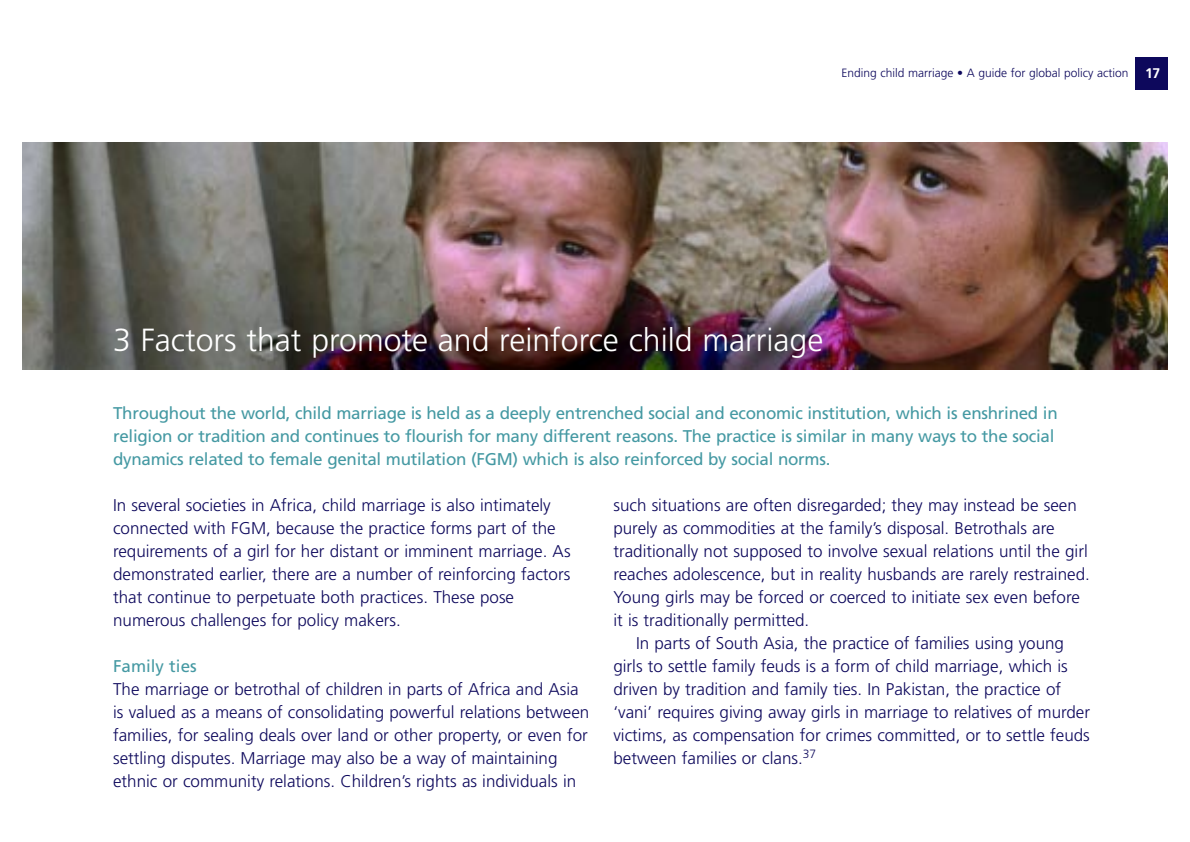
<style>
.page{position:relative;width:1190px;height:842px;background:#fff}
.page>*{position:absolute;margin:0;border:0;box-sizing:border-box;transform-origin:0 0}
.t1{font:300 32px "Frutiger";color:#fff}
.t2{font:300 17px/23px "Frutiger";color:#0d085c}
.t3{font:17px/23px "Frutiger";letter-spacing:-.015em;color:#4599a3}
.t4{font:300 12px "Frutiger";color:#0d085c}
.s1{font-weight:700;font-size:14px;color:#fff}
</style>
<div class="page">
<img style="left:22px;top:143px;width:1146px;height:227px">
<div style="left:1136px;top:58px;width:32px;height:32px;background:#0d085c"></div>
<p class="t4" style="left:842px;top:68px;width:320px">Ending child marriage • A guide for global policy action <span class="s1">17</span></p>
<h1 class="t1" style="left:113px;top:327px;width:712px">3 Factors that promote and reinforce child marriage</h1>
<p class="t3" style="left:113px;top:403px;width:946px">Throughout the world, child marriage is held as a deeply entrenched social and economic institution, which is enshrined in religion or tradition and continues to flourish for many different reasons. The practice is similar in many ways to the social dynamics related to female genital mutilation (FGM) which is also reinforced by social norms.</p>
<p class="t2" style="left:113px;top:495px;width:459px">In several societies in Africa, child marriage is also intimately connected with FGM, because the practice forms part of the requirements of a girl for her distant or imminent marriage. As demonstrated earlier, there are a number of reinforcing factors that continue to perpetuate both practices. These pose numerous challenges for policy makers.</p>
<p class="t3" style="left:113px;top:656px;width:85px">Family ties</p>
<p class="t2" style="left:113px;top:679px;width:478px">The marriage or betrothal of children in parts of Africa and Asia is valued as a means of consolidating powerful relations between families, for sealing deals over land or other property, or even for settling disputes. Marriage may also be a way of maintaining ethnic or community relations. Children’s rights as individuals in</p>
<p class="t2" style="left:613px;top:495px;width:465px">such situations are often disregarded; they may instead be seen</p>
<p class="t2" style="left:613px;top:518px;width:443px">purely as commodities at the family’s disposal. Betrothals are</p>
<p class="t2" style="left:613px;top:541px;width:476px">traditionally not supposed to involve sexual relations until the girl</p>
<p class="t2" style="left:613px;top:564px;width:478px">reaches adolescence, but in reality husbands are rarely restrained.</p>
<p class="t2" style="left:613px;top:587px;width:468px">Young girls may be forced or coerced to initiate sex even before</p>
<p class="t2" style="left:613px;top:610px;width:197px">it is traditionally permitted.</p>
<p class="t2" style="left:636px;top:633px;width:429px">In parts of South Asia, the practice of families using young</p>
<p class="t2" style="left:613px;top:656px;width:456px">girls to settle family feuds is a form of child marriage, which is</p>
<p class="t2" style="left:613px;top:679px;width:449px">driven by tradition and family ties. In Pakistan, the practice of</p>
<p class="t2" style="left:613px;top:702px;width:478px">‘vani’ requires giving away girls in marriage to relatives of murder</p>
<p class="t2" style="left:613px;top:725px;width:478px">victims, as compensation for crimes committed, or to settle feuds</p>
<p class="t2" style="left:613px;top:748px;width:204px">between families or clans.<sup>37</sup></p>
</div>
